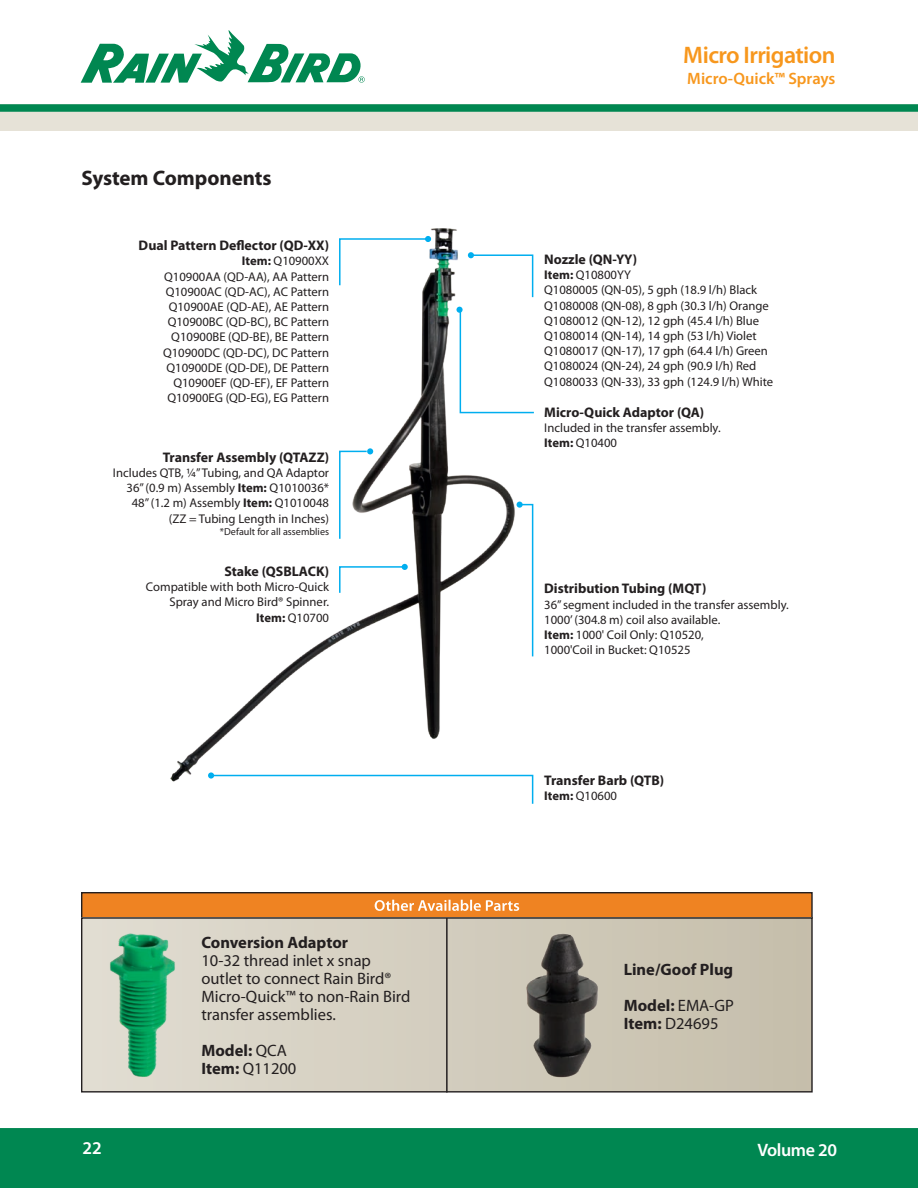
<style>
.page{position:relative;width:918px;height:1188px;background:#fff}
.page>*{position:absolute;margin:0;border:0;box-sizing:border-box;transform-origin:0 0}
.t1{font:600 24px "Myriad Pro";letter-spacing:-.025em;color:#f7971d}
.t2{font:700 21px "Myriad Pro";letter-spacing:-.005em;color:#231f20}
.t3{font:600 18px "Myriad Pro";letter-spacing:-.025em;color:#fff}
.t4{font:16.5px/18px "Myriad Pro";color:#231f20}
.t5{font:700 16.5px "Myriad Pro";color:#231f20}
.t6{font:600 16.5px "Myriad Pro";color:#f7971d}
.t7{font:700 13.95px "Myriad Pro";color:#231f20}
.t8{font:12.6px/15.1px "Myriad Pro";color:#231f20}
.t9{font:10.2px "Myriad Pro";color:#231f20}
.s1{font-weight:700}
.s2{font-weight:400}
</style>
<div class="page">
<div style="left:0;top:1128px;width:918px;height:60px;background:#008751"></div>
<div style="left:0;top:105px;width:918px;height:26px;background:#e6e2d7"></div>
<div style="left:0;top:104px;width:918px;height:8px;background:#008751"></div>
<svg style="left:81px;top:30px;width:284px;height:53px"></svg>
<div style="left:82px;top:893px;width:730px;height:25px;background:#ef8322"></div>
<div style="left:81px;top:892px;width:732px;height:27px;border:1px solid #231f20"></div>
<div style="left:82px;top:918px;width:730px;height:174px;background:linear-gradient(to right,#e1ddd2,#c5beab)"></div>
<div style="left:81px;top:917px;width:732px;height:176px;border:1px solid #231f20"></div>
<img style="left:170px;top:228px;width:351px;height:554px">
<svg style="left:468px;top:252px;width:66px;height:47px"></svg>
<div style="left:456px;top:307px;width:7px;height:6px;background:#00aeef;border-radius:50%"></div>
<svg style="left:517px;top:502px;width:17px;height:156px"></svg>
<svg style="left:338px;top:564px;width:70px;height:30px"></svg>
<svg style="left:338px;top:448px;width:35px;height:92px"></svg>
<svg style="left:338px;top:236px;width:93px;height:51px"></svg>
<svg style="left:210px;top:774px;width:324px;height:30px"></svg>
<div style="left:208px;top:772px;width:6px;height:7px;background:#00aeef;border-radius:50%"></div>
<img style="left:106px;top:926px;width:72px;height:158px">
<img style="left:522px;top:926px;width:80px;height:158px">
<svg style="left:459px;top:308px;width:75px;height:106px"></svg>
<hr style="left:446px;top:918px;width:2px;height:175px;background:#231f20">
<svg style="left:375px;top:900px;width:144px;height:11px"></svg>
<p class="t2" style="left:81px;top:165px;width:192px">System Components</p>
<p class="t7" style="left:139px;top:236px;width:192px">Dual Pattern Deflector (QD-XX)</p>
<p class="t8" style="left:242px;top:253px;width:89px"><span class="s1">Item:</span> Q10900XX</p>
<p class="t8" style="left:164px;top:269px;width:166px">Q10900AA (QD-AA), AA Pattern</p>
<p class="t8" style="left:166px;top:284px;width:165px">Q10900AC (QD-AC), AC Pattern</p>
<p class="t8" style="left:169px;top:299px;width:162px">Q10900AE (QD-AE), AE Pattern</p>
<p class="t8" style="left:168px;top:314px;width:163px">Q10900BC (QD-BC), BC Pattern</p>
<p class="t8" style="left:171px;top:329px;width:159px">Q10900BE (QD-BE), BE Pattern</p>
<p class="t8" style="left:163px;top:345px;width:168px">Q10900DC (QD-DC), DC Pattern</p>
<p class="t8" style="left:167px;top:360px;width:164px">Q10900DE (QD-DE), DE Pattern</p>
<p class="t8" style="left:173px;top:375px;width:157px">Q10900EF (QD-EF), EF Pattern</p>
<p class="t8" style="left:167px;top:390px;width:163px">Q10900EG (QD-EG), EG Pattern</p>
<p class="t7" style="left:163px;top:448px;width:168px">Transfer Assembly (QTAZZ)</p>
<p class="t8" style="left:113px;top:465px;width:218px">Includes QTB, ¼” Tubing, and QA Adaptor</p>
<p class="t8" style="left:127px;top:480px;width:204px">36” (0.9 m) Assembly <span class="s1">Item:</span> Q1010036*</p>
<p class="t8" style="left:132px;top:495px;width:199px">48” (1.2 m) Assembly <span class="s1">Item:</span> Q1010048</p>
<p class="t8" style="left:169px;top:511px;width:162px">(ZZ = Tubing Length in Inches)</p>
<p class="t9" style="left:220px;top:525px;width:111px">*Default for all assemblies</p>
<p class="t7" style="left:224px;top:562px;width:106px">Stake (QSBLACK)</p>
<p class="t8" style="left:146px;top:579px;width:185px">Compatible with both Micro-Quick</p>
<p class="t8" style="left:169px;top:594px;width:161px">Spray and Micro Bird® Spinner.</p>
<p class="t8" style="left:256px;top:610px;width:74px"><span class="s1">Item:</span> Q10700</p>
<p class="t5" style="left:201px;top:932px;width:148px">Conversion Adaptor</p>
<p class="t4" style="left:201px;top:951px;width:211px">10-32 thread inlet x snap outlet to connect Rain Bird®<br>Micro-Quick™ to non-Rain Bird transfer assemblies.</p>
<p class="t5" style="left:201px;top:1040px;width:87px">Model: <span class="s2">QCA</span></p>
<p class="t4" style="left:201px;top:1059px;width:97px"><span class="s1">Item:</span> Q11200</p>
<p class="t1" style="left:683px;top:39px;width:154px">Micro Irrigation</p>
<p class="t6" style="left:687px;top:68px;width:150px">Micro-Quick™ Sprays</p>
<p class="t7" style="left:544px;top:250px;width:95px">Nozzle (QN-YY)</p>
<p class="t8" style="left:544px;top:267px;width:88px"><span class="s1">Item:</span> Q10800YY</p>
<p class="t8" style="left:544px;top:282px;width:214px">Q1080005 (QN-05), 5 gph (18.9 l/h) Black</p>
<p class="t8" style="left:544px;top:298px;width:226px">Q1080008 (QN-08), 8 gph (30.3 l/h) Orange</p>
<p class="t8" style="left:544px;top:313px;width:217px">Q1080012 (QN-12), 12 gph (45.4 l/h) Blue</p>
<p class="t8" style="left:544px;top:328px;width:214px">Q1080014 (QN-14), 14 gph (53 l/h) Violet</p>
<p class="t8" style="left:544px;top:343px;width:225px">Q1080017 (QN-17), 17 gph (64.4 l/h) Green</p>
<p class="t8" style="left:544px;top:358px;width:214px">Q1080024 (QN-24), 24 gph (90.9 l/h) Red</p>
<p class="t8" style="left:544px;top:374px;width:230px">Q1080033 (QN-33), 33 gph (124.9 l/h) White</p>
<p class="t7" style="left:544px;top:403px;width:161px">Micro-Quick Adaptor (QA)</p>
<p class="t8" style="left:544px;top:420px;width:178px">Included in the transfer assembly.</p>
<p class="t8" style="left:544px;top:435px;width:74px"><span class="s1">Item:</span> Q10400</p>
<p class="t7" style="left:544px;top:580px;width:164px">Distribution Tubing (MQT)</p>
<p class="t8" style="left:544px;top:597px;width:246px">36” segment included in the transfer assembly.<br>1000’ (304.8 m) coil also available.</p>
<p class="t8" style="left:544px;top:627px;width:161px"><span class="s1">Item:</span> 1000' Coil Only: Q10520,</p>
<p class="t8" style="left:544px;top:642px;width:148px">1000'Coil in Bucket: Q10525</p>
<p class="t7" style="left:544px;top:771px;width:121px">Transfer Barb (QTB)</p>
<p class="t8" style="left:544px;top:788px;width:74px"><span class="s1">Item:</span> Q10600</p>
<p class="t5" style="left:624px;top:958px;width:111px">Line/Goof Plug</p>
<p class="t5" style="left:624px;top:994px;width:112px">Model: <span class="s2">EMA-GP</span></p>
<p class="t4" style="left:624px;top:1014px;width:96px"><span class="s1">Item:</span> D24695</p>
<h3 class="t3" style="left:83px;top:1136px;width:21px">22</h3>
<h3 class="t3" style="left:758px;top:1139px;width:81px">Volume 20</h3>
</div>
